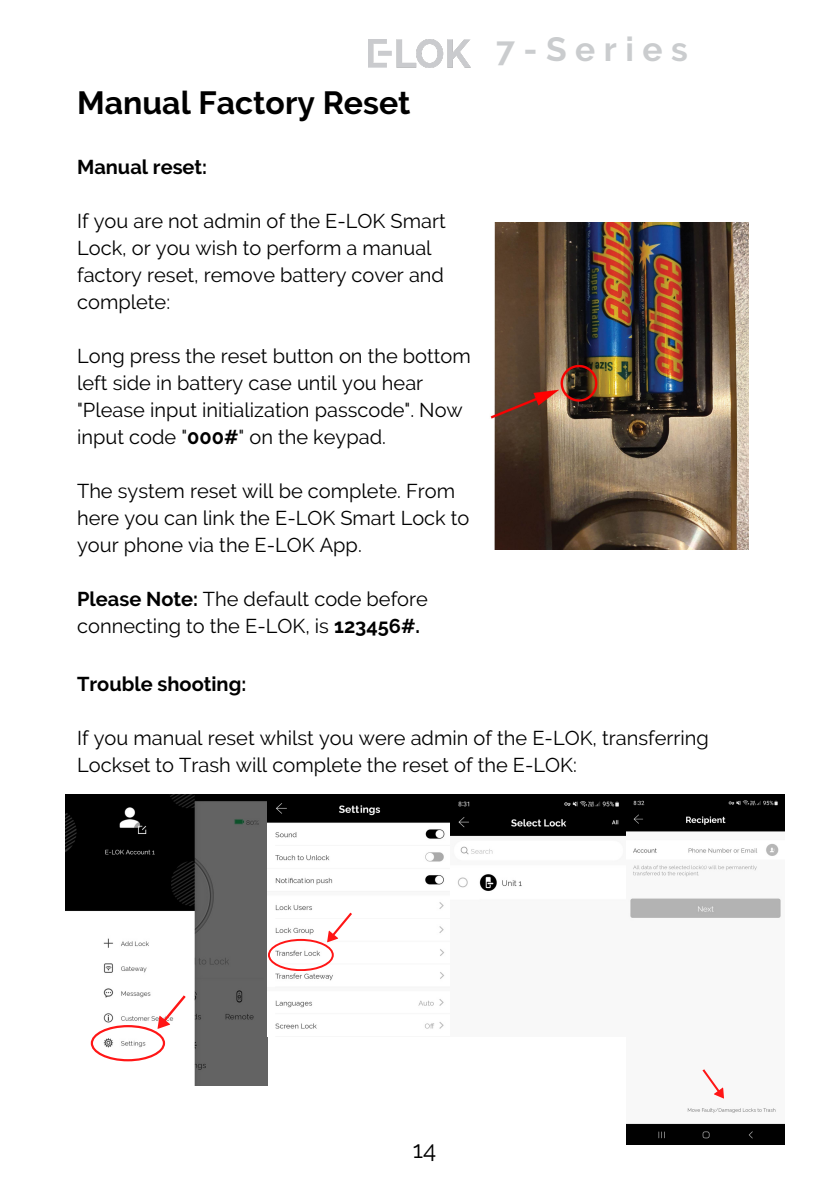
<style>
.page{position:relative;width:839px;height:1191px;background:#fff}
.page>*{position:absolute;margin:0;border:0;box-sizing:border-box;transform-origin:0 0}
.t1{font:700 33.6px "Raleway";letter-spacing:.255em;color:#caccce}
.t2{font:700 32px "Raleway";color:#000}
.t3{font:24px "Raleway";color:#000}
.t4{font:20px/27px "Raleway";color:#000}
.t5{font:700 20px "Raleway";color:#000}
.s1{font-weight:700}
</style>
<div class="page">
<img style="left:368px;top:39px;width:102px;height:29px">
<img style="left:490px;top:223px;width:258px;height:327px">
<img style="left:65px;top:795px;width:203px;height:291px">
<svg style="left:91px;top:995px;width:95px;height:66px"></svg>
<img style="left:268px;top:795px;width:358px;height:234px">
<svg style="left:268px;top:912px;width:84px;height:59px"></svg>
<img style="left:626px;top:795px;width:158px;height:349px">
<svg style="left:702px;top:1069px;width:22px;height:30px"></svg>
<h1 class="t2" style="left:77px;top:84px;width:335px">Manual Factory Reset</h1>
<h1 class="t1" style="left:496px;top:30px;width:193px">7-Series</h1>
<p class="t5" style="left:77px;top:155px;width:132px">Manual reset:</p>
<p class="t4" style="left:77px;top:207px;width:370px">If you are not admin of the E-LOK Smart<br>Lock, or you wish to perform a manual factory reset, remove battery cover and complete:</p>
<p class="t4" style="left:77px;top:342px;width:395px">Long press the reset button on the bottom left side in battery case until you hear "Please input initialization passcode". Now input code "<span class="s1">000#</span>" on the keypad.</p>
<p class="t4" style="left:77px;top:477px;width:394px">The system reset will be complete. From here you can link the E-LOK Smart Lock to your phone via the E-LOK App.</p>
<p class="t4" style="left:77px;top:585px;width:352px"><span class="s1">Please Note:</span> The default code before connecting to the E-LOK, is <span class="s1">123456#.</span></p>
<h2 class="t5" style="left:77px;top:672px;width:171px">Trouble shooting:</h2>
<p class="t4" style="left:77px;top:724px;width:633px">If you manual reset whilst you were admin of the E-LOK, transferring<br>Lockset to Trash will complete the reset of the E-LOK:</p>
<h2 class="t3" style="left:413px;top:1135px;width:25px">14</h2>
</div>
